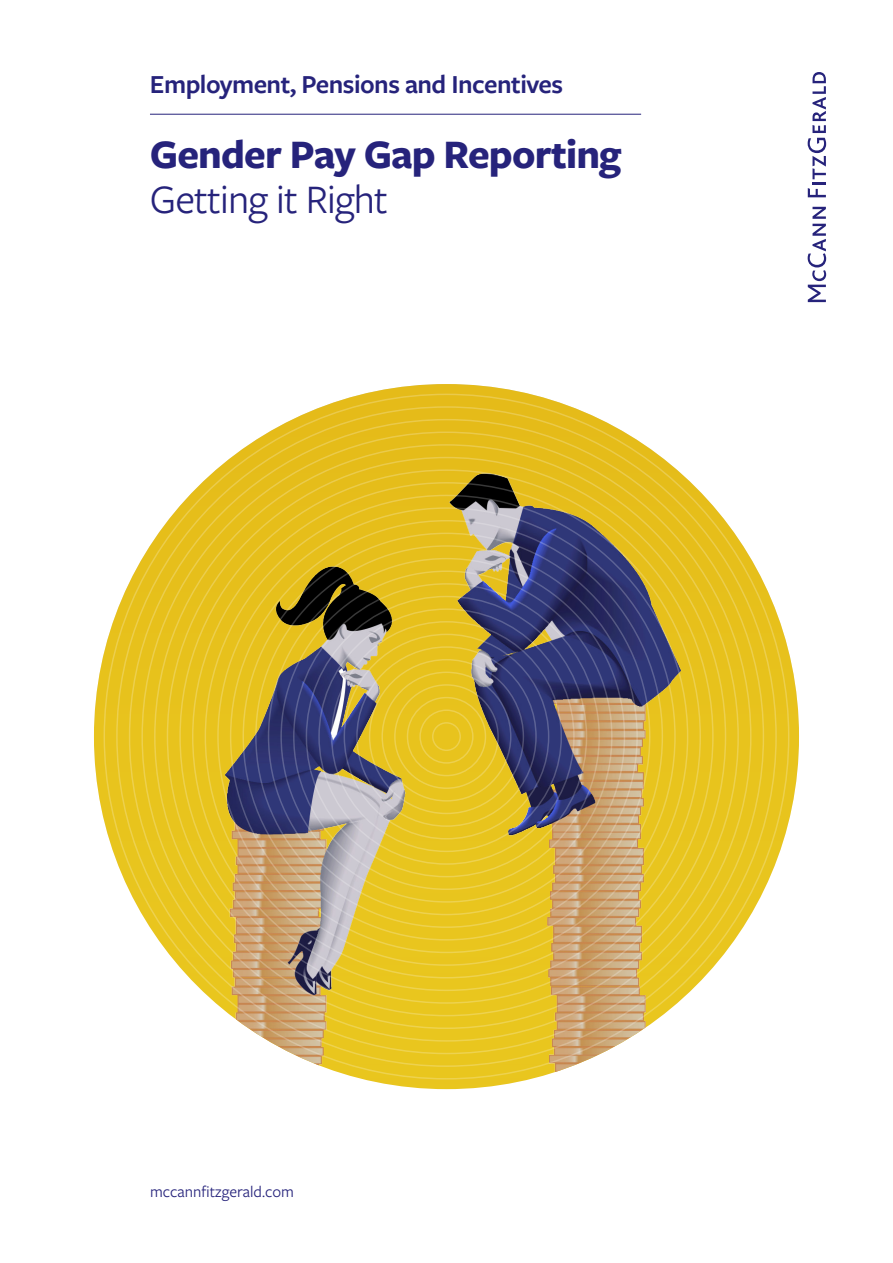
<style>
.page{position:relative;width:893px;height:1263px;background:#fff}
.page>*{position:absolute;margin:0;border:0;box-sizing:border-box;transform-origin:0 0}
.A_48_52_Cover_Title{font:700 42px/45px "Freight Sans Pro";letter-spacing:-.02em;color:#26237b}
.A_48_52_Cover_Title-2{font:600 27px "Freight Sans Pro";letter-spacing:-.02em;color:#26237b}
.t1{font:16.5px "Freight Sans Pro";color:#26237b}
.s1{font-weight:400}
</style>
<div class="page">
<svg style="left:808px;top:207px;width:18px;height:95px"></svg>
<svg style="left:808px;top:188px;width:18px;height:9px"></svg>
<hr style="left:812px;top:182px;width:14px;height:3px;background:#26237b">
<svg style="left:808px;top:72px;width:18px;height:107px"></svg>
<hr style="left:150px;top:114px;width:491px;height:1px;background:#26237b">
<svg style="left:103px;top:393px;width:687px;height:687px"></svg>
<svg style="left:115px;top:405px;width:662px;height:663px"></svg>
<svg style="left:128px;top:418px;width:637px;height:637px"></svg>
<svg style="left:141px;top:431px;width:611px;height:611px"></svg>
<svg style="left:153px;top:443px;width:587px;height:587px;background:#c3a94a"></svg>
<div style="left:407px;top:697px;width:79px;height:79px;border:1px solid #fff;border-radius:50%"></div>
<div style="left:419px;top:709px;width:55px;height:55px;border:1px solid #fff;border-radius:50%"></div>
<div style="left:432px;top:722px;width:29px;height:29px;border:1px solid #fff;border-radius:50%"></div>
<p class="A_48_52_Cover_Title-2" style="left:150px;top:66px;width:415px">Employment, Pensions and Incentives</p>
<p class="A_48_52_Cover_Title" style="left:150px;top:130px;width:473px">Gender Pay Gap Reporting<br><span class="s1">Getting it Right</span></p>
<p class="t1" style="left:150px;top:1181px;width:146px">mccannfitzgerald.com</p>
</div>
